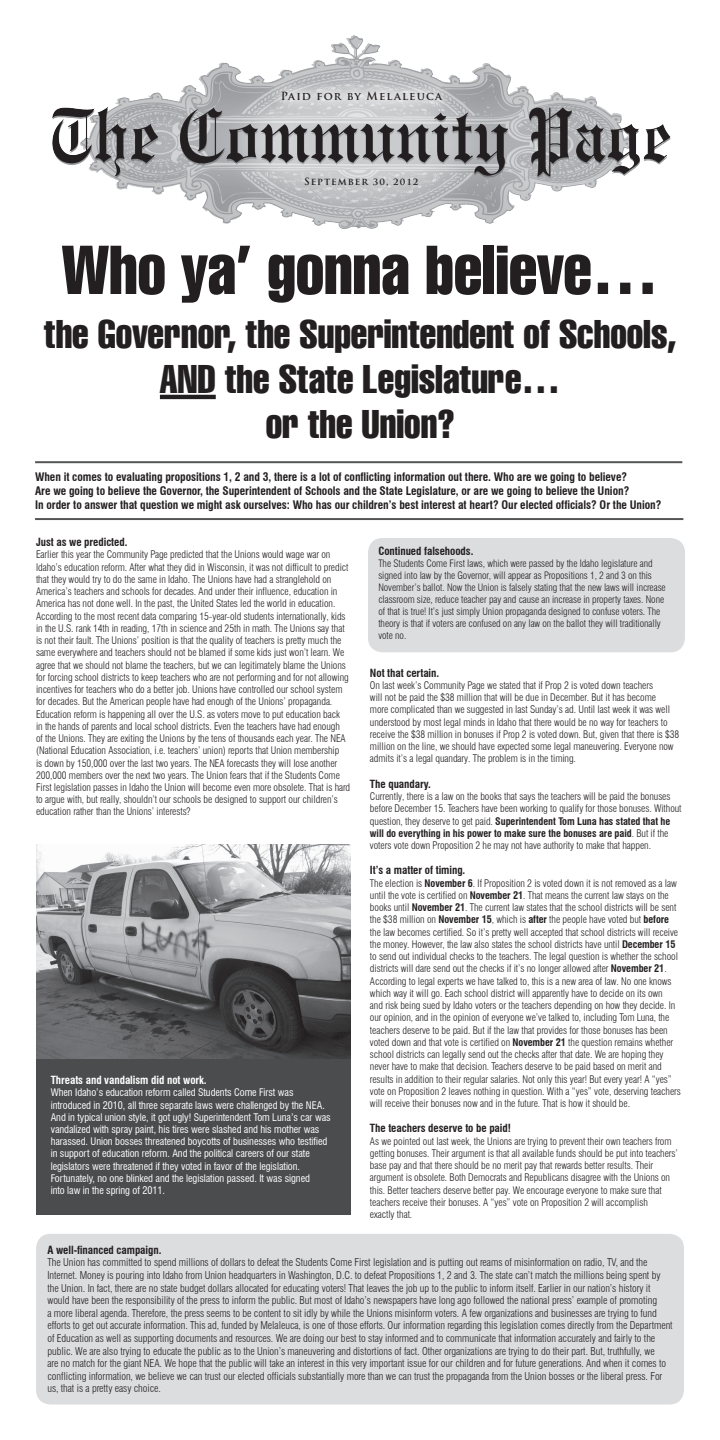
<style>
.page{position:relative;width:720px;height:1440px;background:#fff}
.page>*{position:absolute;margin:0;border:0;box-sizing:border-box;transform-origin:0 0}
.t1{font:extra-condensed 67px "Swiss 911 BT";color:#231f20}
.t2{font:extra-condensed 39px/45px "Swiss 911 BT";color:#231f20;text-align:center}
.t3{font:700 condensed 11.5px/13.8px "Swiss 721 BT";letter-spacing:-.005em;color:#231f20}
.t4{font:700 condensed 11px "Swiss 721 BT";letter-spacing:-.005em;color:#231f20}
.t5{font:700 condensed 11px "Swiss 721 BT";letter-spacing:-.005em;color:#fff}
.t6{font:700 11px "Trajan Pro";letter-spacing:.1em;color:#231f20}
.t7{font:300 condensed 10.5px/12.6px "Swiss 721 BT";letter-spacing:-.005em;color:#231f20}
.t8{font:300 condensed 10.2px/12.2px "Swiss 721 BT";letter-spacing:-.005em;color:#231f20}
.t9{font:condensed 10.2px/12.2px "Swiss 721 BT";letter-spacing:-.005em;color:#fff}
.t10{font:300 condensed 10px/12px "Swiss 721 BT";letter-spacing:-.005em;color:#231f20}
.t11{font:700 9.7px "Trajan Pro";letter-spacing:.1em;color:#231f20}
.s1{font-weight:700}
</style>
<div class="page">
<img style="left:52px;top:36px;width:619px;height:193px">
<div style="left:270px;top:80px;width:184px;height:33px;background:#fff;opacity:.75"></div>
<hr style="left:35px;top:461px;width:647px;height:2px;background:#545557">
<hr style="left:35px;top:518px;width:648px;height:2px;background:#545557">
<hr style="left:160px;top:395px;width:56px;height:4px;background:#231f20">
<div style="left:36px;top:1234px;width:648px;height:170px;background:#dcdddf;border-radius:14px"></div>
<img style="left:36px;top:845px;width:315px;height:214px">
<div style="left:36px;top:1059px;width:315px;height:156px;background:#4b4c4d"></div>
<div style="left:368px;top:538px;width:317px;height:114px;background:#dcdddf;border-radius:14px"></div>
<p class="t6" style="left:281px;top:89px;width:163px">Paid for by Melaleuca</p>
<p class="t11" style="left:304px;top:175px;width:116px">September 30, 2012</p>
<p class="t1" style="left:62px;top:232px;width:598px">Who ya’ gonna believe…</p>
<p class="t2" style="left:44px;top:312px;width:634px">the Governor, the Superintendent of Schools,<br>AND the State Legislature…<br>or the Union?</p>
<p class="t3" style="left:35px;top:470px;width:628px">When it comes to evaluating propositions 1, 2 and 3, there is a lot of conflicting information out there. Who are we going to believe?<br>Are we going to believe the Governor, the Superintendent of Schools and the State Legislature, or are we going to believe the Union?<br>In order to answer that question we might ask ourselves: Who has our children’s best interest at heart? Our elected officials? Or the Union?</p>
<p class="t4" style="left:36px;top:536px;width:93px">Just as we predicted.</p>
<p class="t8" style="left:36px;top:549px;width:316px">Earlier this year the Community Page predicted that the Unions would wage war on Idaho’s education reform. After what they did in Wisconsin, it was not difficult to predict that they would try to do the same in Idaho. The Unions have had a stranglehold on America’s teachers and schools for decades. And under their influence, education in America has not done well. In the past, the United States led the world in education.<br>According to the most recent data comparing 15-year-old students internationally, kids in the U.S. rank 14th in reading, 17th in science and 25th in math. The Unions say that is not their fault. The Unions’ position is that the quality of teachers is pretty much the same everywhere and teachers should not be blamed if some kids just won’t learn. We agree that we should not blame the teachers, but we can legitimately blame the Unions for forcing school districts to keep teachers who are not performing and for not allowing incentives for teachers who do a better job. Unions have controlled our school system for decades. But the American people have had enough of the Unions’ propaganda.<br>Education reform is happening all over the U.S. as voters move to put education back<br>in the hands of parents and local school districts. Even the teachers have had enough<br>of the Unions. They are exiting the Unions by the tens of thousands each year. The NEA (National Education Association, i.e. teachers’ union) reports that Union membership<br>is down by 150,000 over the last two years. The NEA forecasts they will lose another 200,000 members over the next two years. The Union fears that if the Students Come First legislation passes in Idaho the Union will become even more obsolete. That is hard to argue with, but really, shouldn’t our schools be designed to support our children’s education rather than the Unions’ interests?</p>
<p class="t5" style="left:51px;top:1073px;width:157px">Threats and vandalism did not work.</p>
<p class="t9" style="left:51px;top:1086px;width:282px">When Idaho’s education reform called Students Come First was introduced in 2010, all three separate laws were challenged by the NEA.<br>And in typical union style, it got ugly! Superintendent Tom Luna’s car was vandalized with spray paint, his tires were slashed and his mother was harassed. Union bosses threatened boycotts of businesses who testified in support of education reform. And the political careers of our state legislators were threatened if they voted in favor of the legislation.<br>Fortunately, no one blinked and the legislation passed. It was signed<br>into law in the spring of 2011.</p>
<p class="t4" style="left:378px;top:545px;width:97px">Continued falsehoods.</p>
<p class="t10" style="left:378px;top:558px;width:289px">The Students Come First laws, which were passed by the Idaho legislature and signed into law by the Governor, will appear as Propositions 1, 2 and 3 on this November’s ballot. Now the Union is falsely stating that the new laws will increase classroom size, reduce teacher pay and cause an increase in property taxes. None of that is true! It’s just simply Union propaganda designed to confuse voters. The theory is that if voters are confused on any law on the ballot they will traditionally vote no.</p>
<p class="t4" style="left:370px;top:666px;width:71px">Not that certain.</p>
<p class="t8" style="left:370px;top:679px;width:311px">On last week’s Community Page we stated that if Prop 2 is voted down teachers<br>will not be paid the $38 million that will be due in December. But it has become<br>more complicated than we suggested in last Sunday’s ad. Until last week it was well understood by most legal minds in Idaho that there would be no way for teachers to receive the $38 million in bonuses if Prop 2 is voted down. But, given that there is $38 million on the line, we should have expected some legal maneuvering. Everyone now admits it’s a legal quandary. The problem is in the timing.</p>
<p class="t4" style="left:370px;top:777px;width:62px">The quandary.</p>
<p class="t8" style="left:370px;top:790px;width:313px">Currently, there is a law on the books that says the teachers will be paid the bonuses before December 15. Teachers have been working to qualify for those bonuses. Without question, they deserve to get paid. <span class="s1">Superintendent Tom Luna has stated that he will do everything in his power to make sure the bonuses are paid</span>. But if the voters vote down Proposition 2 he may not have authority to make that happen.</p>
<p class="t4" style="left:370px;top:864px;width:97px">It’s a matter of timing.</p>
<p class="t8" style="left:370px;top:877px;width:312px">The election is <span class="s1">November 6</span>. If Proposition 2 is voted down it is not removed as a law until the vote is certified on <span class="s1">November 21</span>. That means the current law stays on the books until <span class="s1">November 21</span>. The current law states that the school districts will be sent the $38 million on <span class="s1">November 15</span>, which is <span class="s1">after</span> the people have voted but <span class="s1">before </span>the law becomes certified. So it’s pretty well accepted that school districts will receive the money. However, the law also states the school districts have until <span class="s1">December 15 </span>to send out individual checks to the teachers. The legal question is whether the school districts will dare send out the checks if it’s no longer allowed after <span class="s1">November 21</span>.<br>According to legal experts we have talked to, this is a new area of law. No one knows which way it will go. Each school district will apparently have to decide on its own<br>and risk being sued by Idaho voters or the teachers depending on how they decide. In our opinion, and in the opinion of everyone we’ve talked to, including Tom Luna, the teachers deserve to be paid. But if the law that provides for those bonuses has been voted down and that vote is certified on <span class="s1">November 21</span> the question remains whether school districts can legally send out the checks after that date. We are hoping they never have to make that decision. Teachers deserve to be paid based on merit and results in addition to their regular salaries. Not only this year! But every year! A “yes” vote on Proposition 2 leaves nothing in question. With a “yes” vote, deserving teachers will receive their bonuses now and in the future. That is how it should be.</p>
<p class="t4" style="left:370px;top:1122px;width:143px">The teachers deserve to be paid!</p>
<p class="t8" style="left:370px;top:1135px;width:309px">As we pointed out last week, the Unions are trying to prevent their own teachers from getting bonuses. Their argument is that all available funds should be put into teachers’ base pay and that there should be no merit pay that rewards better results. Their argument is obsolete. Both Democrats and Republicans disagree with the Unions on this. Better teachers deserve better pay. We encourage everyone to make sure that teachers receive their bonuses. A “yes” vote on Proposition 2 will accomplish<br>exactly that.</p>
<p class="t4" style="left:47px;top:1243px;width:116px">A well-financed campaign.</p>
<p class="t7" style="left:47px;top:1256px;width:627px">The Union has committed to spend millions of dollars to defeat the Students Come First legislation and is putting out reams of misinformation on radio, TV, and the Internet. Money is pouring into Idaho from Union headquarters in Washington, D.C. to defeat Propositions 1, 2 and 3. The state can’t match the millions being spent by the Union. In fact, there are no state budget dollars allocated for educating voters! That leaves the job up to the public to inform itself. Earlier in our nation’s history it would have been the responsibility of the press to inform the public. But most of Idaho’s newspapers have long ago followed the national press’ example of promoting<br>a more liberal agenda. Therefore, the press seems to be content to sit idly by while the Unions misinform voters. A few organizations and businesses are trying to fund efforts to get out accurate information. This ad, funded by Melaleuca, is one of those efforts. Our information regarding this legislation comes directly from the Department of Education as well as supporting documents and resources. We are doing our best to stay informed and to communicate that information accurately and fairly to the public. We are also trying to educate the public as to the Union’s maneuvering and distortions of fact. Other organizations are trying to do their part. But, truthfully, we<br>are no match for the giant NEA. We hope that the public will take an interest in this very important issue for our children and for future generations. And when it comes to conflicting information, we believe we can trust our elected officials substantially more than we can trust the propaganda from the Union bosses or the liberal press. For us, that is a pretty easy choice.</p>
</div>
